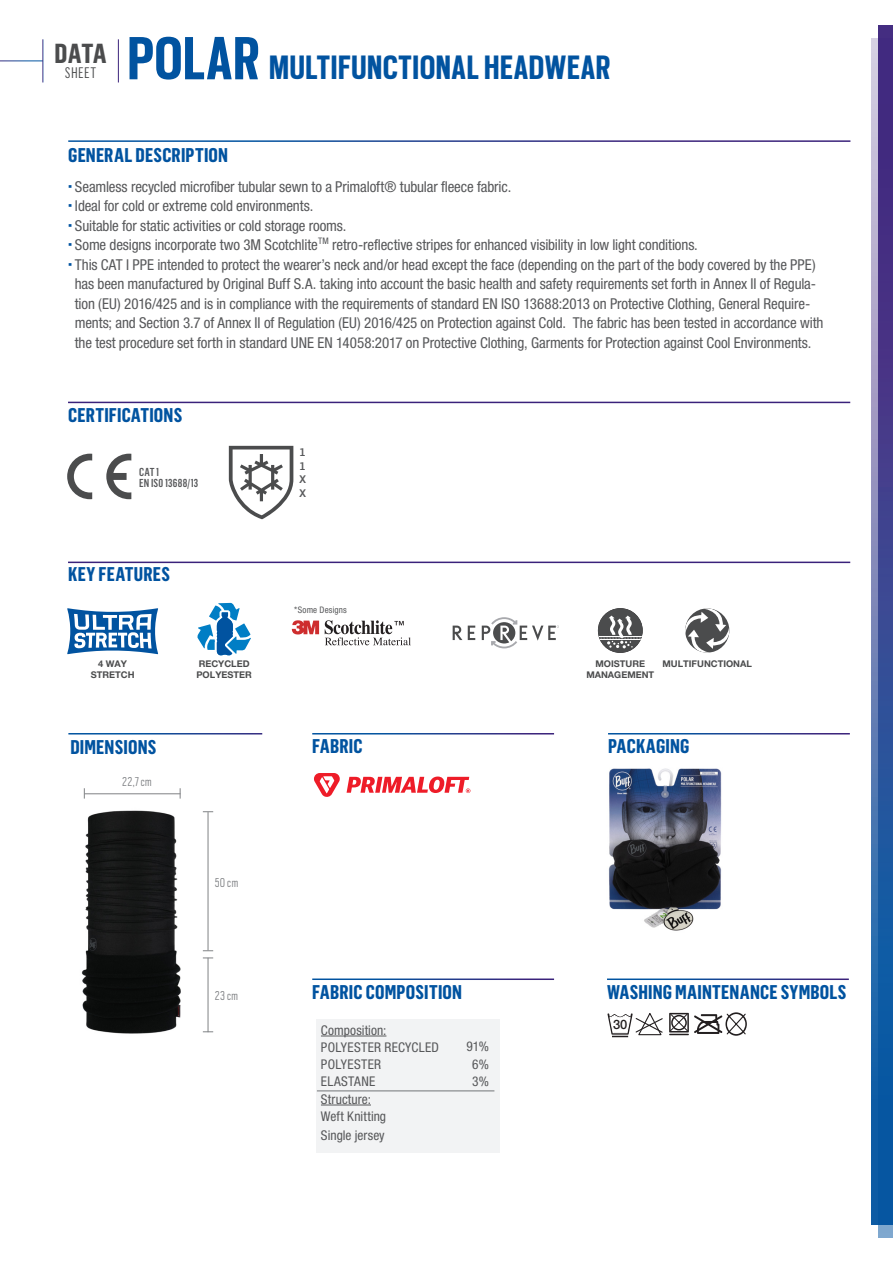
<style>
.page{position:relative;width:893px;height:1263px;background:#fff}
.page>*{position:absolute;margin:0;border:0;box-sizing:border-box;transform-origin:0 0}
.t1{font:700 67.5px "Scout Cond";letter-spacing:.02em;color:#0153a0}
.t2{font:700 37.5px "Scout Cond";letter-spacing:.02em;color:#0153a0}
.t3{font:700 27px "Flama Condensed";color:#4b4c4d}
.t4{font:700 19.5px "Flama Condensed";letter-spacing:.01em;color:#0153a0}
.t5{font:condensed 15px/19.5px "Helvetica Neue LT Pro";letter-spacing:-.01em;color:#57585a;text-align:center}
.t6{font:15px "Flama Condensed";letter-spacing:.035em;color:#4b4c4d}
.t7{font:300 14.25px "Scout Cond";letter-spacing:.035em;color:#808285}
.t8{font:condensed 13.35px "Helvetica Neue LT Pro";letter-spacing:.01em;color:#57585a}
.t9{font:500 12.9px "Helvetica Neue LT Pro";color:#231f20}
.t10{font:500 11.4px "Flama Condensed";letter-spacing:.02em;color:#57585a}
.t11{font:500 10.8px/13.5px "Flama";color:#57585a}
.t12{font:700 9.3px "Helvetica Neue LT Pro";color:#4b4c4d}
.t13{font:condensed 9px "Helvetica Neue LT Pro";letter-spacing:.015em;color:#57585a}
.s1{font-family:"Scout";font-weight:900;font-stretch:normal;font-size:16.5px;color:#0153a0}
</style>
<div class="page">
<img style="left:608px;top:768px;width:114px;height:163px">
<svg style="left:607px;top:1012px;width:140px;height:25px"></svg>
<svg style="left:67px;top:454px;width:25px;height:45px"></svg>
<svg style="left:106px;top:454px;width:25px;height:45px"></svg>
<svg style="left:229px;top:446px;width:64px;height:73px"></svg>
<div style="left:598px;top:608px;width:45px;height:45px;background:#4b4c4d;border-radius:50%"></div>
<svg style="left:598px;top:616px;width:44px;height:32px"></svg>
<svg style="left:685px;top:608px;width:44px;height:45px"></svg>
<svg style="left:67px;top:608px;width:91px;height:46px"></svg>
<svg style="left:197px;top:603px;width:54px;height:52px"></svg>
<svg style="left:292px;top:620px;width:27px;height:14px"></svg>
<svg style="left:325px;top:620px;width:86px;height:25px"></svg>
<svg style="left:453px;top:626px;width:9px;height:14px"></svg>
<svg style="left:468px;top:626px;width:7px;height:14px"></svg>
<svg style="left:482px;top:617px;width:77px;height:31px"></svg>
<div style="left:316px;top:1019px;width:184px;height:133px;background:#f2f3f4"></div>
<hr style="left:321px;top:1036px;width:65px;height:1px;background:#57585a">
<hr style="left:321px;top:1105px;width:50px;height:1px;background:#57585a">
<hr style="left:317px;top:1090px;width:177px;height:1px;background:#808285">
<hr style="left:84px;top:793px;width:97px;height:1px;background:#808285">
<hr style="left:208px;top:958px;width:1px;height:74px;background:#808285">
<hr style="left:208px;top:812px;width:1px;height:138px;background:#808285">
<svg style="left:347px;top:776px;width:123px;height:17px"></svg>
<svg style="left:314px;top:773px;width:26px;height:24px"></svg>
<div style="left:872px;top:39px;width:21px;height:1185px;background:linear-gradient(to bottom,#e3c4da,#004f9d)"></div>
<svg style="left:878px;top:26px;width:15px;height:1211px;background:#2e4693"></svg>
<hr style="left:68px;top:402px;width:782px;height:1px;background:#3a227b">
<hr style="left:68px;top:562px;width:782px;height:1px;background:#3a227b">
<img style="left:81px;top:810px;width:100px;height:224px">
<p class="t3" style="left:54px;top:36px;width:54px">DATA</p>
<p class="t6" style="left:65px;top:63px;width:33px">SHEET</p>
<p class="t1" style="left:128px;top:14px;width:133px">POLAR</p>
<p class="t2" style="left:269px;top:43px;width:343px">MULTIFUNCTIONAL HEADWEAR</p>
<p class="t4" style="left:68px;top:143px;width:161px">GENERAL DESCRIPTION</p>
<p class="t5" style="left:68px;top:177px;width:445px"><span class="s1">·</span> Seamless recycled microfiber tubular sewn to a Primaloft® tubular fleece fabric.</p>
<p class="t5" style="left:68px;top:196px;width:247px"><span class="s1">·</span> Ideal for cold or extreme cold environments.</p>
<p class="t5" style="left:68px;top:216px;width:280px"><span class="s1">·</span> Suitable for static activities or cold storage rooms.</p>
<p class="t5" style="left:68px;top:235px;width:631px"><span class="s1">·</span> Some designs incorporate two 3M Scotchlite<sup>TM</sup> retro-reflective stripes for enhanced visibility in low light conditions.</p>
<p class="t5" style="left:68px;top:255px;width:757px"><span class="s1">·</span> This CAT I PPE intended to protect the wearer’s neck and/or head except the face (depending on the part of the body covered by the PPE) has been manufactured by Original Buff S.A. taking into account the basic health and safety requirements set forth in Annex II of Regula&shy;tion (EU) 2016/425 and is in compliance with the requirements of standard EN ISO 13688:2013 on Protective Clothing, General Require&shy;ments; and Section 3.7 of Annex II of Regulation (EU) 2016/425 on Protection against Cold. The fabric has been tested in accordance with the test procedure set forth in standard UNE EN 14058:2017 on Protective Clothing, Garments for Protection against Cool Environments.</p>
<p class="t4" style="left:68px;top:402px;width:115px">CERTIFICATIONS</p>
<p class="t10" style="left:139px;top:465px;width:22px">CAT 1</p>
<p class="t10" style="left:139px;top:476px;width:61px">EN IS0 13688/13</p>
<p class="t4" style="left:68px;top:562px;width:103px">KEY FEATURES</p>
<p class="t11" style="left:300px;top:445px;width:7px">1</p>
<p class="t11" style="left:300px;top:458px;width:7px">1</p>
<p class="t11" style="left:299px;top:472px;width:8px">X<br>X</p>
<p class="t13" style="left:294px;top:605px;width:54px">*Some Designs</p>
<p class="t12" style="left:98px;top:658px;width:30px">4 WAY</p>
<p class="t12" style="left:662px;top:658px;width:91px">MULTIFUNCTIONAL</p>
<p class="t12" style="left:91px;top:668px;width:45px">STRETCH</p>
<p class="t12" style="left:199px;top:658px;width:52px">RECYCLED</p>
<p class="t12" style="left:196px;top:668px;width:57px">POLYESTER</p>
<p class="t12" style="left:595px;top:658px;width:51px">MOISTURE</p>
<p class="t12" style="left:586px;top:668px;width:69px">MANAGEMENT</p>
<p class="t4" style="left:70px;top:735px;width:87px">DIMENSIONS</p>
<p class="t7" style="left:122px;top:772px;width:31px">22,7 cm</p>
<p class="t7" style="left:215px;top:873px;width:25px">50 cm</p>
<p class="t7" style="left:215px;top:987px;width:25px">23 cm</p>
<p class="t4" style="left:312px;top:734px;width:52px">FABRIC</p>
<p class="t4" style="left:608px;top:734px;width:83px">PACKAGING</p>
<p class="t4" style="left:312px;top:979px;width:151px">FABRIC COMPOSITION</p>
<p class="t8" style="left:321px;top:1022px;width:67px">Composition:</p>
<p class="t8" style="left:321px;top:1039px;width:120px">POLYESTER RECYCLED</p>
<p class="t8" style="left:321px;top:1057px;width:62px">POLYESTER</p>
<p class="t8" style="left:321px;top:1074px;width:56px">ELASTANE</p>
<p class="t8" style="left:321px;top:1091px;width:52px">Structure:</p>
<p class="t8" style="left:321px;top:1108px;width:67px">Weft Knitting</p>
<p class="t8" style="left:321px;top:1127px;width:65px">Single jersey</p>
<p class="t8" style="left:466px;top:1039px;width:24px">91%</p>
<p class="t8" style="left:472px;top:1056px;width:18px">6%</p>
<p class="t8" style="left:472px;top:1073px;width:18px">3%</p>
<p class="t4" style="left:607px;top:979px;width:241px">WASHING MAINTENANCE SYMBOLS</p>
<p class="t9" style="left:613px;top:1016px;width:16px">30</p>
</div>
